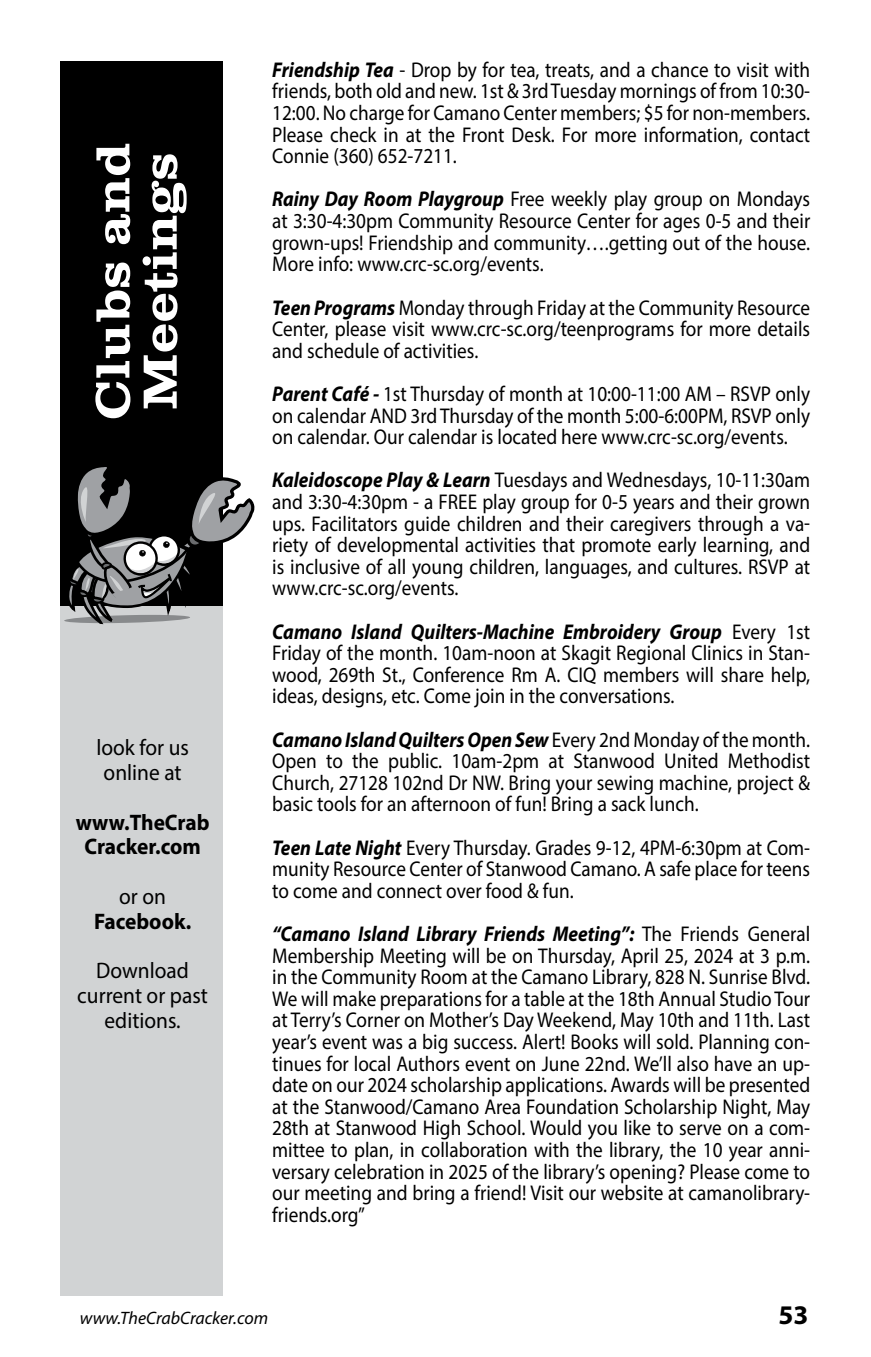
<style>
.page{position:relative;width:871px;height:1357px;background:#fff}
.page>*{position:absolute;margin:0;border:0;box-sizing:border-box;transform-origin:0 0}
.t1{font:49.5px/47.2px "Clarendon";color:#fff;scale:1.1 1}
.t2{font:700 27px "Myriad Pro";color:#000}
.t3{font:22.5px/24.8px "Myriad Pro";color:#000;text-align:center;scale:.95 1}
.t4{font:700 22.5px/24.8px "Myriad Pro";color:#000;text-align:center;scale:.95 1}
.t5{font:21.38px/21.6px "Myriad Pro";color:#000;text-align:justify;scale:.9 1}
.t6{font:italic 18px "Myriad Pro";color:#000}
.s1{font-weight:700;font-style:italic}
</style>
<div class="page">
<div style="left:61px;top:521px;width:162px;height:775px;background:#d1d3d4"></div>
<div style="left:61px;top:61px;width:162px;height:545px;background:#000"></div>
<svg style="left:64px;top:467px;width:190px;height:158px"></svg>
<h1 class="t1" style="left:89px;top:420px;width:254px;rotate:-90deg">Clubs and<br>Meetings</h1>
<p class="t3" style="left:96px;top:735px;width:99px">look for us online at</p>
<p class="t4" style="left:76px;top:809px;width:142px">www.TheCrab<br>Cracker.com</p>
<p class="t3" style="left:119px;top:883px;width:51px">or on</p>
<p class="t4" style="left:94px;top:908px;width:104px">Facebook.</p>
<p class="t3" style="left:77px;top:958px;width:139px">Download current or past editions.</p>
<p class="t5" style="left:272px;top:58px;width:599px"><span class="s1">Friendship Tea</span> - Drop by for tea, treats, and a chance to visit with friends, both old and new. 1st &amp; 3rd Tuesday mornings of from 10:30- 12:00. No charge for Camano Center members; $5 for non-members.<br>Please check in at the Front Desk. For more information, contact Connie (360) 652-7211.</p>
<p class="t5" style="left:272px;top:188px;width:599px"><span class="s1">Rainy Day Room Playgroup</span> Free weekly play group on Mondays at 3:30-4:30pm Community Resource Center for ages 0-5 and their grown-ups! Friendship and community….getting out of the house.<br>More info: www.crc-sc.org/events.</p>
<p class="t5" style="left:272px;top:296px;width:599px"><span class="s1">Teen Programs</span> Monday through Friday at the Community Resource Center, please visit www.crc-sc.org/teenprograms for more details and schedule of activities.</p>
<p class="t5" style="left:272px;top:383px;width:599px"><span class="s1">Parent Café -</span> 1st Thursday of month at 10:00-11:00 AM – RSVP only on calendar AND 3rd Thursday of the month 5:00-6:00PM, RSVP only on calendar. Our calendar is located here www.crc-sc.org/events.</p>
<p class="t5" style="left:272px;top:469px;width:599px"><span class="s1">Kaleidoscope Play &amp; Learn</span> Tuesdays and Wednesdays, 10-11:30am and 3:30-4:30pm - a FREE play group for 0-5 years and their grown ups. Facilitators guide children and their caregivers through a va&shy;riety of developmental activities that promote early learning, and is inclusive of all young children, languages, and cultures. RSVP at www.crc-sc.org/events.</p>
<p class="t5" style="left:272px;top:620px;width:599px"><span class="s1">Camano Island Quilters-Machine Embroidery Group</span> Every 1st Friday of the month. 10am-noon at Skagit Regional Clinics in Stan&shy;wood, 269th St., Conference Rm A. CIQ members will share help, ideas, designs, etc. Come join in the conversations.</p>
<p class="t5" style="left:272px;top:728px;width:599px"><span class="s1">Camano Island Quilters Open Sew</span> Every 2nd Monday of the month.<br>Open to the public. 10am-2pm at Stanwood United Methodist Church, 27128 102nd Dr NW. Bring your sewing machine, project &amp; basic tools for an afternoon of fun! Bring a sack lunch.</p>
<p class="t5" style="left:272px;top:836px;width:599px"><span class="s1">Teen Late Night</span> Every Thursday. Grades 9-12, 4PM-6:30pm at Com&shy;munity Resource Center of Stanwood Camano. A safe place for teens to come and connect over food &amp; fun.</p>
<p class="t5" style="left:272px;top:922px;width:599px"><span class="s1">“Camano Island Library Friends Meeting”:</span> The Friends General Membership Meeting will be on Thursday, April 25, 2024 at 3 p.m. in the Community Room at the Camano Library, 828 N. Sunrise Blvd.<br>We will make preparations for a table at the 18th Annual Studio Tour at Terry’s Corner on Mother’s Day Weekend, May 10th and 11th. Last year’s event was a big success. Alert! Books will sold. Planning con&shy;tinues for local Authors event on June 22nd. We’ll also have an up&shy;date on our 2024 scholarship applications. Awards will be presented at the Stanwood/Camano Area Foundation Scholarship Night, May 28th at Stanwood High School. Would you like to serve on a com&shy;mittee to plan, in collaboration with the library, the 10 year anni&shy;versary celebration in 2025 of the library’s opening? Please come to our meeting and bring a friend! Visit our website at camanolibrary&shy;friends.org”</p>
<p class="t6" style="left:80px;top:1306px;width:190px">www.TheCrabCracker.com</p>
<p class="t2" style="left:778px;top:1297px;width:31px">53</p>
</div>
